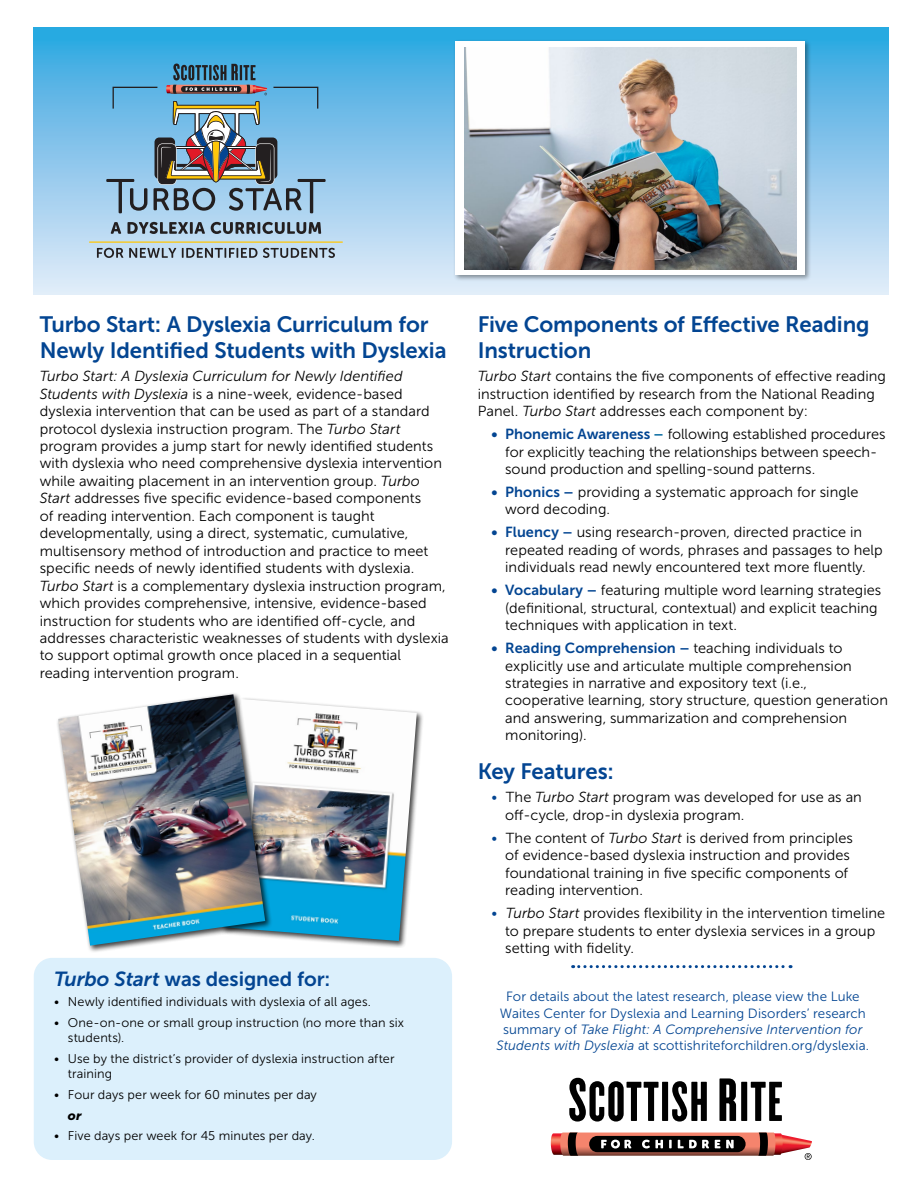
<style>
.page{position:relative;width:918px;height:1188px;background:#fff}
.page>*{position:absolute;margin:0;border:0;box-sizing:border-box;transform-origin:0 0}
.t1{font:22.2px/26.7px "Museo Sans 700";letter-spacing:-.01em;color:#034592}
.t2{font:20.25px "Museo Sans 700";letter-spacing:-.005em;color:#034592}
.t3{font:14.55px/17.4px "Museo Sans 300";letter-spacing:.005em;color:#000}
.t4{font:14.55px "Museo Sans 700";letter-spacing:.005em;color:#034592}
.t5{font:13.35px/16px "Museo Sans 300";letter-spacing:.005em;color:#034592;text-align:center}
.t6{font:12.6px/15.1px "Museo Sans 300";letter-spacing:.01em;color:#000}
.t7{font:italic 12.6px "Museo Sans 900";color:#000}
.s1{font-style:italic}
.s2{font-family:"Museo Sans 700";color:#034592}
.s3{font-family:"Museo Sans 700";color:#00679f}
.s4{font-family:"Museo Sans 300";color:#000}
.s5{color:#034592}
</style>
<div class="page">
<div style="left:34px;top:27px;width:854px;height:268px;background:linear-gradient(to bottom,#2ea5e0,#e7ebf9)"></div>
<img style="left:451px;top:38px;width:363px;height:246px">
<div style="left:455px;top:42px;width:350px;height:233px;background:#fff"></div>
<img style="left:465px;top:48px;width:332px;height:221px">
<hr style="left:89px;top:241px;width:254px;height:2px;background:#ffc709">
<svg style="left:111px;top:222px;width:10px;height:12px"></svg>
<svg style="left:128px;top:222px;width:77px;height:12px"></svg>
<svg style="left:211px;top:222px;width:110px;height:12px"></svg>
<svg style="left:97px;top:248px;width:26px;height:10px"></svg>
<svg style="left:129px;top:248px;width:47px;height:10px"></svg>
<svg style="left:182px;top:248px;width:153px;height:10px;background:#8795a1"></svg>
<svg style="left:106px;top:64px;width:220px;height:149px;background:#77a0b9"></svg>
<svg style="left:573px;top:965px;width:218px;height:3px"></svg>
<svg style="left:569px;top:1078px;width:90px;height:44px"></svg>
<div style="left:662px;top:1082px;width:6px;height:39px;background:#000"></div>
<svg style="left:672px;top:1081px;width:35px;height:41px"></svg>
<svg style="left:719px;top:1078px;width:17px;height:43px"></svg>
<div style="left:741px;top:1082px;width:6px;height:39px;background:#000"></div>
<svg style="left:751px;top:1082px;width:31px;height:39px"></svg>
<svg style="left:551px;top:1133px;width:261px;height:27px"></svg>
<div style="left:220px;top:697px;width:204px;height:251px;background:#000;opacity:.75"></div>
<img style="left:272px;top:699px;width:145px;height:242px">
<div style="left:56px;top:692px;width:216px;height:261px;background:#000;opacity:.75"></div>
<img style="left:58px;top:694px;width:207px;height:252px">
<div style="left:34px;top:958px;width:418px;height:202px;background:#dcf0fc;border-radius:18px"></div>
<h1 class="t1" style="left:40px;top:311px;width:408px">Turbo Start: A Dyslexia Curriculum for<br>Newly Identified Students with Dyslexia</h1>
<p class="t3" style="left:40px;top:368px;width:410px"><span class="s1">Turbo Start: A Dyslexia Curriculum for Newly Identified Students with Dyslexia</span> is a nine-week, evidence-based dyslexia intervention that can be used as part of a standard protocol dyslexia instruction program. The <span class="s1">Turbo Start </span>program provides a jump start for newly identified students with dyslexia who need comprehensive dyslexia intervention while awaiting placement in an intervention group. <span class="s1">Turbo Start</span> addresses five specific evidence-based components<br>of reading intervention. Each component is taught developmentally, using a direct, systematic, cumulative, multisensory method of introduction and practice to meet specific needs of newly identified students with dyslexia.<br><span class="s1">Turbo Start</span> is a complementary dyslexia instruction program, which provides comprehensive, intensive, evidence-based instruction for students who are identified off-cycle, and addresses characteristic weaknesses of students with dyslexia to support optimal growth once placed in a sequential reading intervention program.</p>
<h2 class="t2" style="left:54px;top:967px;width:278px"><span class="s1">Turbo Start</span> was designed for:</h2>
<p class="t6" style="left:54px;top:995px;width:318px">• Newly identified individuals with dyslexia of all ages.</p>
<p class="t6" style="left:68px;top:1015px;width:338px;text-indent:-14px">• One-on-one or small group instruction (no more than six students).</p>
<p class="t6" style="left:68px;top:1051px;width:328px;text-indent:-14px">• Use by the district’s provider of dyslexia instruction after training</p>
<p class="t6" style="left:54px;top:1087px;width:264px">• Four days per week for 60 minutes per day</p>
<p class="t7" style="left:68px;top:1108px;width:15px">or</p>
<p class="t6" style="left:54px;top:1129px;width:262px">• Five days per week for 45 minutes per day.</p>
<h1 class="t1" style="left:478px;top:311px;width:393px">Five Components of Effective Reading<br>Instruction</h1>
<p class="t3" style="left:478px;top:368px;width:410px"><span class="s1">Turbo Start</span> contains the five components of effective reading instruction identified by research from the National Reading<br>Panel. <span class="s1">Turbo Start</span> addresses each component by:</p>
<p class="t3" style="left:505px;top:426px;width:382px;text-indent:-14px"><span class="s2">• Phonemic Awareness</span> <span class="s3">–</span> following established procedures for explicitly teaching the relationships between speech&shy;sound production and spelling-sound patterns.</p>
<p class="t3" style="left:505px;top:483px;width:355px;text-indent:-14px"><span class="s2">• Phonics –</span> providing a systematic approach for single word decoding.</p>
<p class="t3" style="left:505px;top:524px;width:379px;text-indent:-14px"><span class="s2">• Fluency –</span> using research-proven, directed practice in repeated reading of words, phrases and passages to help individuals read newly encountered text more fluently.</p>
<p class="t3" style="left:505px;top:582px;width:378px;text-indent:-14px"><span class="s2">• Vocabulary –</span> featuring multiple word learning strategies (definitional, structural, contextual) and explicit teaching techniques with application in text.</p>
<p class="t4" style="left:491px;top:640px;width:353px">• Reading Comprehension – <span class="s4">teaching individuals to</span></p>
<p class="t3" style="left:505px;top:657px;width:384px">explicitly use and articulate multiple comprehension strategies in narrative and expository text (i.e., cooperative learning, story structure, question generation and answering, summarization and comprehension monitoring).</p>
<h1 class="t1" style="left:478px;top:758px;width:138px">Key Features:</h1>
<p class="t3" style="left:505px;top:789px;width:358px;text-indent:-14px"><span class="s5">•</span> The <span class="s1">Turbo Start</span> program was developed for use as an off-cycle, drop-in dyslexia program.</p>
<p class="t3" style="left:505px;top:829px;width:349px;text-indent:-14px"><span class="s5">•</span> The content of <span class="s1">Turbo Start</span> is derived from principles of evidence-based dyslexia instruction and provides foundational training in five specific components of reading intervention.</p>
<p class="t3" style="left:505px;top:905px;width:381px;text-indent:-14px"><span class="s5">•</span> <span class="s1">Turbo Start</span> provides flexibility in the intervention timeline to prepare students to enter dyslexia services in a group setting with fidelity.</p>
<p class="t5" style="left:497px;top:989px;width:374px">For details about the latest research, please view the Luke Waites Center for Dyslexia and Learning Disorders’ research summary of <span class="s1">Take Flight: A Comprehensive Intervention for Students with Dyslexia</span> at scottishriteforchildren.org/dyslexia.</p>
</div>
